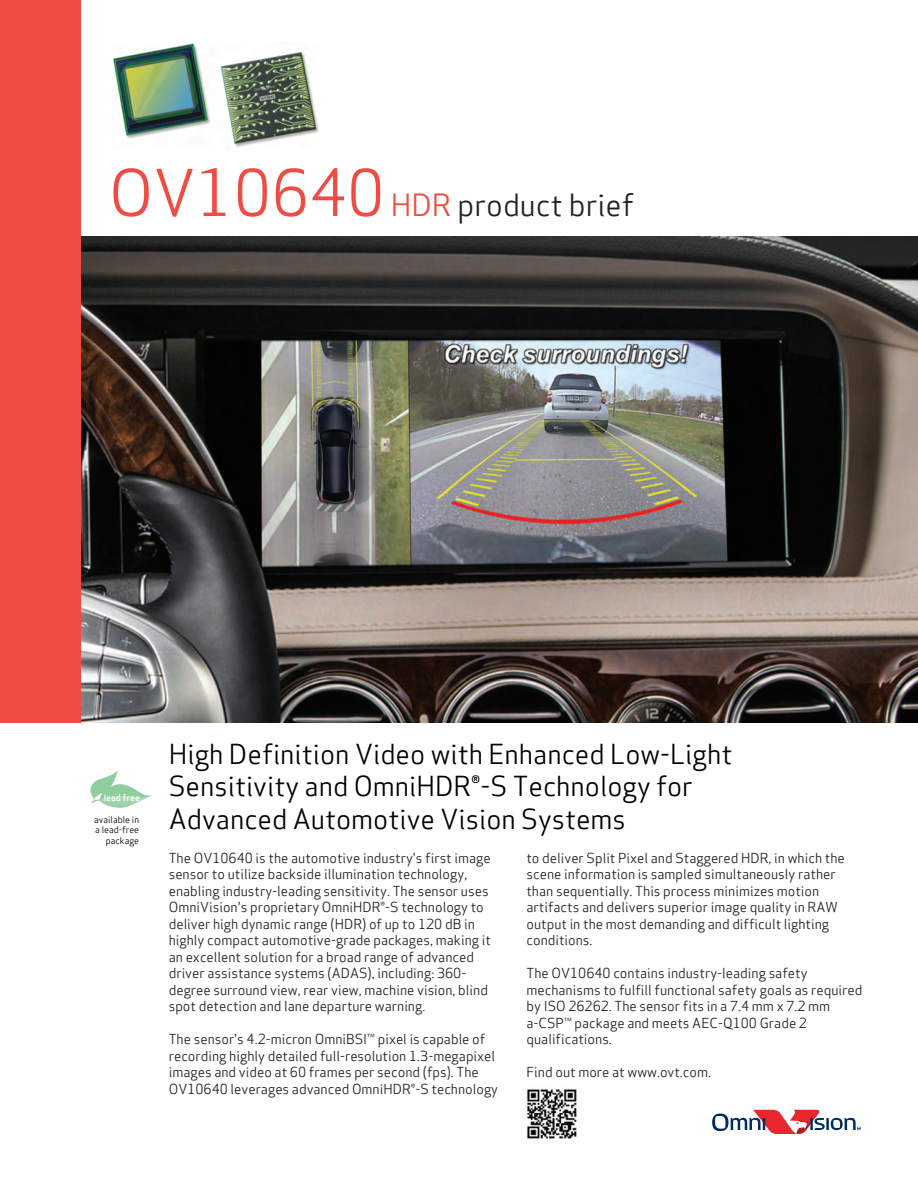
<style>
.page{position:relative;width:918px;height:1188px;background:#fff}
.page>*{position:absolute;margin:0;border:0;box-sizing:border-box;transform-origin:0 0}
.t1{font:30px "Apex Sans Book T";color:#231f20}
.t2{font:27px/32.2px "Apex Sans Book T";color:#000}
.t3{font:13.5px/16.5px "Apex Sans Book T";color:#231f20}
.t4{font:9.15px "Apex Sans Medium T";color:#fff}
.t5{font:9px/10.5px "Apex Sans Book T";color:#000;text-align:right}
.s1{font-size:63px;color:#ef4d44}
.s2{color:#ef4d44}
</style>
<div class="page">
<img style="left:113px;top:43px;width:206px;height:104px">
<img style="left:81px;top:236px;width:837px;height:486px">
<div style="left:0;top:0;width:81px;height:722px;background:#ef4d44"></div>
<svg style="left:90px;top:770px;width:63px;height:38px"></svg>
<svg style="left:712px;top:1110px;width:149px;height:24px"></svg>
<img style="left:526px;top:1089px;width:51px;height:50px">
<h1 class="t1" style="left:109px;top:186px;width:527px"><span class="s1">OV10640</span> <span class="s2">HDR</span> product brief</h1>
<p class="t4" style="left:104px;top:792px;width:38px">lead free</p>
<p class="t5" style="left:94px;top:814px;width:46px">available in a lead-free package</p>
<h2 class="t2" style="left:169px;top:738px;width:565px">High Definition Video with Enhanced Low-Light<br>Sensitivity and OmniHDR®-S Technology for<br>Advanced Automotive Vision Systems</h2>
<p class="t3" style="left:169px;top:850px;width:324px">The OV10640 is the automotive industry's first image sensor to utilize backside illumination technology, enabling industry-leading sensitivity. The sensor uses OmniVision's proprietary OmniHDR®-S technology to deliver high dynamic range (HDR) of up to 120 dB in highly compact automotive-grade packages, making it an excellent solution for a broad range of advanced driver assistance systems (ADAS), including: 360- degree surround view, rear view, machine vision, blind spot detection and lane departure warning.</p>
<p class="t3" style="left:169px;top:1031px;width:331px">The sensor's 4.2-micron OmniBSI™ pixel is capable of recording highly detailed full-resolution 1.3-megapixel images and video at 60 frames per second (fps). The OV10640 leverages advanced OmniHDR®-S technology</p>
<p class="t3" style="left:526px;top:850px;width:320px">to deliver Split Pixel and Staggered HDR, in which the scene information is sampled simultaneously rather than sequentially. This process minimizes motion artifacts and delivers superior image quality in RAW output in the most demanding and difficult lighting conditions.</p>
<p class="t3" style="left:526px;top:965px;width:337px">The OV10640 contains industry-leading safety mechanisms to fulfill functional safety goals as required by ISO 26262. The sensor fits in a 7.4 mm x 7.2 mm a-CSP™ package and meets AEC-Q100 Grade 2 qualifications.</p>
<p class="t3" style="left:526px;top:1064px;width:186px">Find out more at www.ovt.com.</p>
</div>
